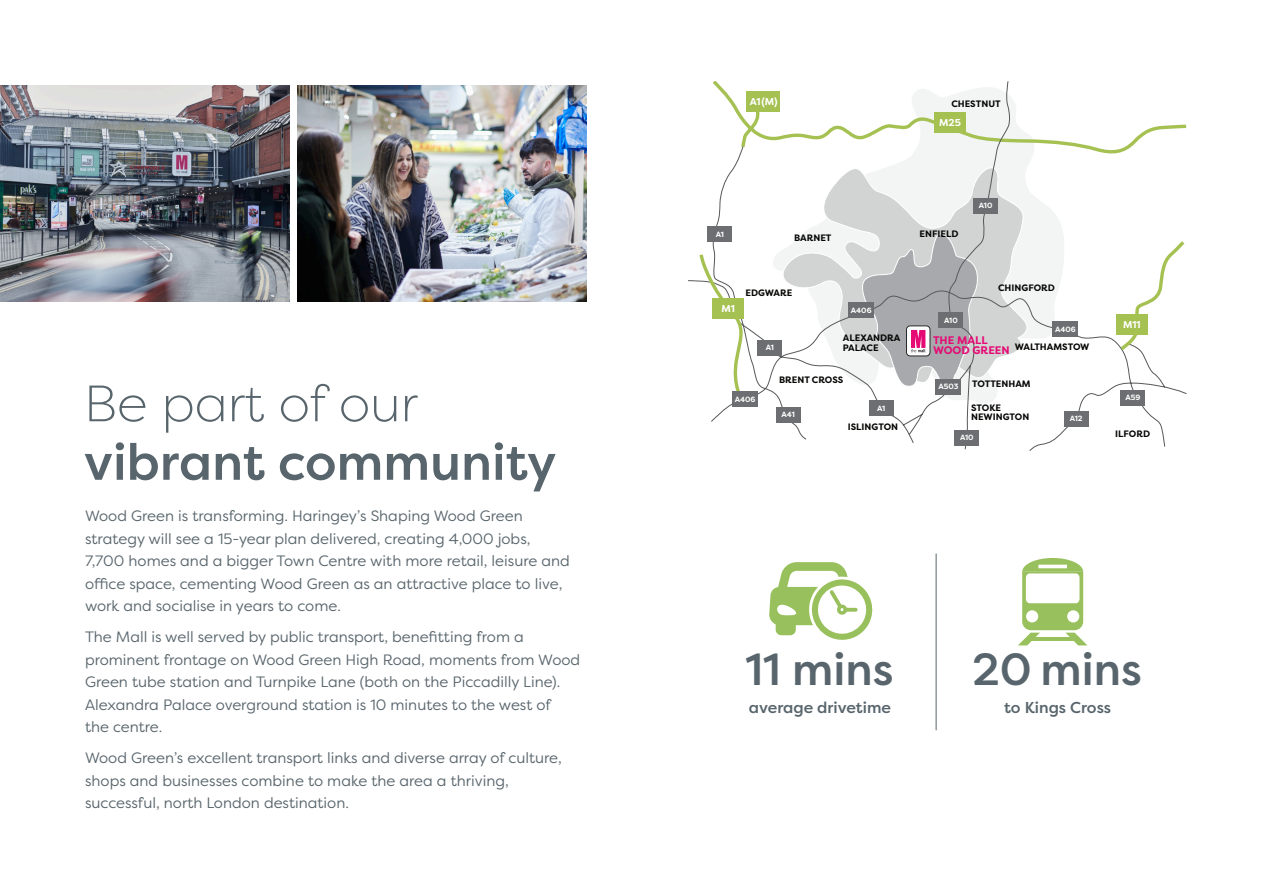
<style>
.page{position:relative;width:1263px;height:893px;background:#fff}
.page>*{position:absolute;margin:0;border:0;box-sizing:border-box;transform-origin:0 0}
.t1{font:500 51px "Filson Pro";color:#58656c}
.t2{font:300 51px "Filson Pro";color:#58656c}
.t3{font:500 45px "Filson Pro";color:#58656c}
.t4{font:500 15.75px "Filson Pro";color:#58656c}
.t5{font:15px/22.5px "Filson Pro";color:#58656c}
.t6{font:700 10.95px/10.2px "Filson Pro";color:#e60a74}
.t7{font:700 10.05px "Filson Pro";color:#fff}
.t8{font:700 9.3px/9.3px "Filson Pro";color:#040503}
.t9{font:700 7.65px "Filson Pro";color:#fff}
</style>
<div class="page">
<svg style="left:688px;top:81px;width:498px;height:370px"></svg>
<svg style="left:858px;top:231px;width:122px;height:161px"></svg>
<svg style="left:697px;top:251px;width:49px;height:152px"></svg>
<svg style="left:1118px;top:239px;width:68px;height:113px"></svg>
<div style="left:973px;top:198px;width:24px;height:16px;background:#6d6e71"></div>
<div style="left:954px;top:430px;width:25px;height:16px;background:#6d6e71"></div>
<div style="left:939px;top:312px;width:24px;height:16px;background:#6d6e71"></div>
<div style="left:758px;top:340px;width:24px;height:15px;background:#6d6e71"></div>
<div style="left:869px;top:401px;width:24px;height:15px;background:#6d6e71"></div>
<div style="left:1064px;top:411px;width:24px;height:16px;background:#6d6e71"></div>
<div style="left:1116px;top:314px;width:31px;height:21px;background:#a5c152"></div>
<div style="left:712px;top:298px;width:32px;height:21px;background:#a5c152"></div>
<div style="left:934px;top:113px;width:31px;height:20px;background:#a5c152"></div>
<div style="left:747px;top:91px;width:33px;height:21px;background:#a5c152"></div>
<div style="left:1121px;top:390px;width:24px;height:16px;background:#6d6e71"></div>
<div style="left:776px;top:407px;width:24px;height:16px;background:#6d6e71"></div>
<div style="left:708px;top:226px;width:24px;height:16px;background:#6d6e71"></div>
<div style="left:1052px;top:321px;width:26px;height:16px;background:#6d6e71"></div>
<div style="left:848px;top:302px;width:26px;height:16px;background:#6d6e71"></div>
<div style="left:935px;top:379px;width:26px;height:15px;background:#6d6e71"></div>
<div style="left:732px;top:391px;width:26px;height:16px;background:#6d6e71"></div>
<img style="left:0;top:85px;width:289px;height:216px">
<img style="left:298px;top:85px;width:289px;height:216px">
<hr style="left:936px;top:554px;width:1px;height:176px;background:#58656c">
<svg style="left:769px;top:562px;width:104px;height:78px"></svg>
<svg style="left:1018px;top:558px;width:69px;height:87px"></svg>
<hr style="left:1038px;top:565px;width:29px;height:3px;background:#fff">
<p class="t2" style="left:84px;top:371px;width:335px">Be part of our</p>
<p class="t1" style="left:84px;top:427px;width:474px">vibrant community</p>
<p class="t5" style="left:85px;top:504px;width:486px">Wood Green is transforming. Haringey’s Shaping Wood Green strategy will see a 15-year plan delivered, creating 4,000 jobs, 7,700 homes and a bigger Town Centre with more retail, leisure and office space, cementing Wood Green as an attractive place to live, work and socialise in years to come.</p>
<p class="t5" style="left:85px;top:625px;width:497px">The Mall is well served by public transport, benefitting from a prominent frontage on Wood Green High Road, moments from Wood Green tube station and Turnpike Lane (both on the Piccadilly Line).<br>Alexandra Palace overground station is 10 minutes to the west of<br>the centre.</p>
<p class="t5" style="left:85px;top:746px;width:478px">Wood Green’s excellent transport links and diverse array of culture, shops and businesses combine to make the area a thriving, successful, north London destination.</p>
<p class="t7" style="left:750px;top:95px;width:29px">A1(M)</p>
<p class="t8" style="left:951px;top:100px;width:51px">CHESTNUT</p>
<p class="t7" style="left:939px;top:116px;width:23px">M25</p>
<p class="t9" style="left:716px;top:229px;width:10px">A1</p>
<p class="t8" style="left:794px;top:233px;width:39px">BARNET</p>
<p class="t8" style="left:919px;top:229px;width:40px">ENFIELD</p>
<p class="t9" style="left:979px;top:201px;width:15px">A10</p>
<p class="t7" style="left:721px;top:302px;width:15px">M1</p>
<p class="t8" style="left:745px;top:288px;width:48px">EDGWARE</p>
<p class="t9" style="left:766px;top:342px;width:10px">A1</p>
<p class="t9" style="left:851px;top:305px;width:22px">A406</p>
<p class="t9" style="left:944px;top:315px;width:15px">A10</p>
<p class="t8" style="left:998px;top:283px;width:58px">CHINGFORD</p>
<p class="t9" style="left:1055px;top:324px;width:22px">A406</p>
<p class="t8" style="left:843px;top:333px;width:59px">ALEXANDRA<br>PALACE</p>
<p class="t6" style="left:933px;top:335px;width:78px">THE MALL<br>WOOD GREEN</p>
<p class="t8" style="left:1015px;top:342px;width:76px">WALTHAMSTOW</p>
<p class="t8" style="left:779px;top:376px;width:66px">BRENT CROSS</p>
<p class="t9" style="left:938px;top:381px;width:22px">A503</p>
<p class="t8" style="left:972px;top:379px;width:60px">TOTTENHAM</p>
<p class="t9" style="left:735px;top:394px;width:22px">A406</p>
<p class="t9" style="left:782px;top:410px;width:15px">A41</p>
<p class="t9" style="left:877px;top:403px;width:10px">A1</p>
<p class="t8" style="left:848px;top:422px;width:52px">ISLINGTON</p>
<p class="t8" style="left:971px;top:403px;width:60px">STOKE<br>NEWINGTON</p>
<p class="t9" style="left:960px;top:433px;width:15px">A10</p>
<p class="t9" style="left:1070px;top:414px;width:14px">A12</p>
<p class="t7" style="left:1123px;top:318px;width:19px">M11</p>
<p class="t9" style="left:1125px;top:393px;width:17px">A59</p>
<p class="t8" style="left:1115px;top:429px;width:36px">ILFORD</p>
<p class="t3" style="left:745px;top:638px;width:150px">11 mins</p>
<p class="t3" style="left:972px;top:638px;width:171px">20 mins</p>
<p class="t4" style="left:749px;top:697px;width:144px">average drivetime</p>
<p class="t4" style="left:1004px;top:697px;width:109px">to Kings Cross</p>
</div>
